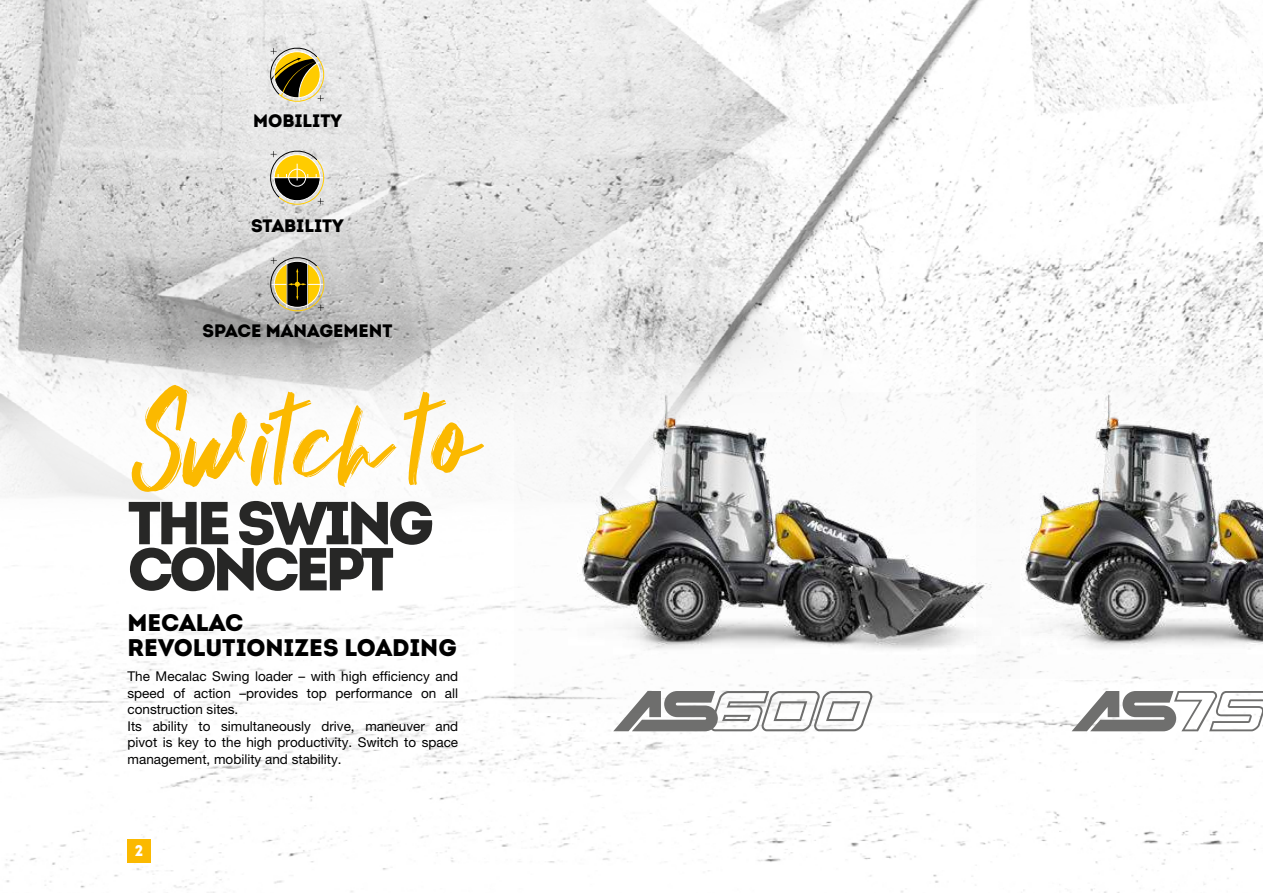
<style>
.page{position:relative;width:1263px;height:893px;background:#fff}
.page>*{position:absolute;margin:0;border:0;box-sizing:border-box;transform-origin:0 0}
.t1{font:900 60.45px/46.2px "Intro";letter-spacing:-.075em;color:#272726}
.t2{font:900 24px/25.5px "Intro";color:#000}
.t3{font:900 18px "Intro";color:#000}
.t4{font:900 15.45px "Intro";color:#fff}
.t5{font:13.5px/16.5px "Helvetica Neue LT Pro";color:#000}
.t6{font:800 8.55px/9.4px "Helvetica Neue LT Pro";letter-spacing:-.01em;color:#000;text-align:center}
</style>
<div class="page">
<img style="left:0;top:0;width:1263px;height:893px">
<svg style="left:0;top:338px;width:1263px;height:267px"></svg>
<svg style="left:131px;top:385px;width:353px;height:107px"></svg>
<svg style="left:613px;top:712px;width:259px;height:19px"></svg>
<svg style="left:1071px;top:691px;width:192px;height:40px"></svg>
<img style="left:515px;top:393px;width:504px;height:319px">
<img style="left:977px;top:367px;width:286px;height:312px">
<svg style="left:267px;top:254px;width:60px;height:59px;background:#a2976a"></svg>
<svg style="left:267px;top:149px;width:60px;height:58px;background:#b3a778"></svg>
<svg style="left:267px;top:45px;width:60px;height:59px;background:#b2a575"></svg>
<div style="left:128px;top:839px;width:23px;height:23px;background:#fbb900"></div>
<p class="t6" style="left:276px;top:111px;width:43px">MOBILITY</p>
<h3 class="t3" style="left:253px;top:109px;width:90px">MOBILITY</h3>
<p class="t6" style="left:275px;top:215px;width:46px">STABILITY</p>
<h3 class="t3" style="left:251px;top:213px;width:94px">STABILITY</h3>
<p class="t6" style="left:266px;top:321px;width:65px">SPACE<br>MANAGEMENT</p>
<h3 class="t3" style="left:202px;top:319px;width:191px">SPACE MANAGEMENT</h3>
<h1 class="t1" style="left:128px;top:499px;width:308px">THE SWING<br>CONCEPT</h1>
<h2 class="t2" style="left:128px;top:609px;width:331px">MECALAC<br>REVOLUTIONIZES LOADING</h2>
<p class="t5" style="left:128px;top:668px;width:332px">The Mecalac Swing loader – with high efficiency and speed of action –provides top performance on all construction sites.<br>Its ability to simultaneously drive, maneuver and pivot is key to the high productivity. Switch to space management, mobility and stability.</p>
<p class="t4" style="left:135px;top:841px;width:10px">2</p>
</div>
